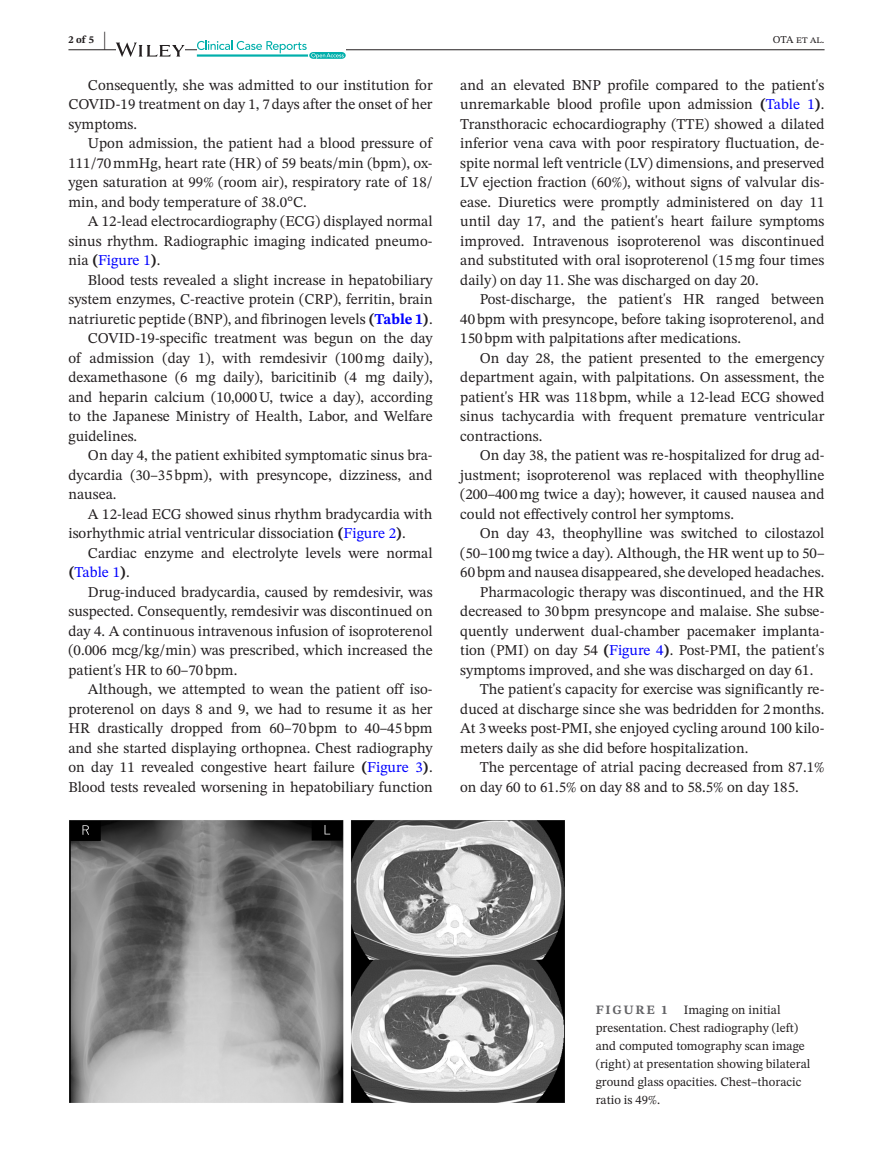
<style>
.page{position:relative;width:893px;height:1174px;background:#fff}
.page>*{position:absolute;margin:0;border:0;box-sizing:border-box;transform-origin:0 0}
.t1{font:15px/19.5px "STIX Two Text";color:#231f20;text-align:justify}
.t2{font:15px "STIX Two Text";color:#00f}
.t3{font:12.75px/18px "STIX Two Text";color:#231f20}
.t4{font:700 12.75px "STIX Two Text";letter-spacing:.14em;color:#636366}
.t5{font:10.5px "STIX Two Text";letter-spacing:-.005em;color:#231f20}
.t6{font:700 10.5px "STIX Two Text";color:#231f20}
.s1{font-size:21px}
.s2{font-weight:700}
.s3{color:#00f}
.s4{font-weight:700;color:#00f}
.s5{font-weight:700;color:#231f20}
.s6{color:#231f20}
</style>
<div class="page">
<hr style="left:68px;top:49px;width:756px;height:1px;background:#231f20">
<svg style="left:116px;top:43px;width:69px;height:14px"></svg>
<svg style="left:197px;top:41px;width:149px;height:18px"></svg>
<img style="left:69px;top:820px;width:496px;height:283px">
<p class="t6" style="left:68px;top:32px;width:39px">2 of 5 <span class="s1">|</span></p>
<p class="t5" style="left:773px;top:32px;width:53px">OTA et al.</p>
<p class="t1" style="left:68px;top:75px;width:366px;text-indent:20px">Consequently, she was admitted to our institution for COVID-19 treatment on day 1, 7days after the onset of her symptoms.</p>
<p class="t1" style="left:68px;top:133px;width:366px;text-indent:20px">Upon admission, the patient had a blood pressure of 111/70mmHg, heart rate (HR) of 59 beats/min (bpm), ox&shy;ygen saturation at 99% (room air), respiratory rate of 18/ min, and body temperature of 38.0°C.</p>
<p class="t1" style="left:68px;top:211px;width:366px;text-indent:20px">A 12-lead electrocardiography (ECG) displayed normal sinus rhythm. Radiographic imaging indicated pneumo&shy;nia <span class="s2">(</span><span class="s3">Figure 1</span><span class="s2">)</span>.</p>
<p class="t1" style="left:88px;top:270px;width:346px">Blood tests revealed a slight increase in hepatobiliary</p>
<p class="t1" style="left:68px;top:289px;width:366px">system enzymes, C-reactive protein (CRP), ferritin, brain</p>
<p class="t1" style="left:68px;top:309px;width:366px">natriuretic peptide (BNP), and fibrinogen levels <span class="s2">(</span><span class="s4">Table 1</span><span class="s2">)</span>.</p>
<p class="t1" style="left:88px;top:328px;width:346px">COVID-19-specific treatment was begun on the day</p>
<p class="t1" style="left:68px;top:348px;width:366px">of admission (day 1), with remdesivir (100mg daily),</p>
<p class="t1" style="left:68px;top:367px;width:366px">dexamethasone (6 mg daily), baricitinib (4 mg daily),</p>
<p class="t1" style="left:68px;top:387px;width:366px">and heparin calcium (10,000U, twice a day), according</p>
<p class="t1" style="left:68px;top:406px;width:366px">to the Japanese Ministry of Health, Labor, and Welfare</p>
<p class="t1" style="left:68px;top:426px;width:70px">guidelines.</p>
<p class="t1" style="left:88px;top:445px;width:346px">On day 4, the patient exhibited symptomatic sinus bra-</p>
<p class="t1" style="left:68px;top:465px;width:366px">dycardia (30–35bpm), with presyncope, dizziness, and</p>
<p class="t1" style="left:68px;top:484px;width:50px">nausea.</p>
<p class="t1" style="left:88px;top:504px;width:346px">A 12-lead ECG showed sinus rhythm bradycardia with</p>
<p class="t1" style="left:68px;top:523px;width:339px">isorhythmic atrial ventricular dissociation <span class="s2">(</span><span class="s3">Figure 2</span><span class="s2">)</span>.</p>
<p class="t1" style="left:88px;top:543px;width:346px">Cardiac enzyme and electrolyte levels were normal</p>
<p class="t2" style="left:68px;top:561px;width:63px"><span class="s5">(</span>Table 1<span class="s5">)</span><span class="s6">.</span></p>
<p class="t1" style="left:88px;top:582px;width:346px">Drug-induced bradycardia, caused by remdesivir, was</p>
<p class="t1" style="left:68px;top:601px;width:366px">suspected. Consequently, remdesivir was discontinued on</p>
<p class="t1" style="left:68px;top:621px;width:366px">day 4. A continuous intravenous infusion of isoproterenol</p>
<p class="t1" style="left:68px;top:640px;width:366px">(0.006 mcg/kg/min) was prescribed, which increased the</p>
<p class="t1" style="left:68px;top:660px;width:170px">patient's HR to 60–70bpm.</p>
<p class="t1" style="left:88px;top:679px;width:346px">Although, we attempted to wean the patient off iso-</p>
<p class="t1" style="left:68px;top:699px;width:366px">proterenol on days 8 and 9, we had to resume it as her</p>
<p class="t1" style="left:68px;top:718px;width:366px">HR drastically dropped from 60–70bpm to 40–45bpm</p>
<p class="t1" style="left:68px;top:738px;width:366px">and she started displaying orthopnea. Chest radiography</p>
<p class="t1" style="left:68px;top:757px;width:366px">on day 11 revealed congestive heart failure <span class="s2">(</span><span class="s3">Figure 3</span><span class="s2">)</span>.</p>
<p class="t1" style="left:68px;top:777px;width:366px">Blood tests revealed worsening in hepatobiliary function</p>
<p class="t1" style="left:460px;top:75px;width:366px">and an elevated BNP profile compared to the patient's unremarkable blood profile upon admission <span class="s2">(</span><span class="s3">Table 1</span><span class="s2">)</span>.<br>Transthoracic echocardiography (TTE) showed a dilated inferior vena cava with poor respiratory fluctuation, de&shy;spite normal left ventricle (LV) dimensions, and preserved LV ejection fraction (60%), without signs of valvular dis&shy;ease. Diuretics were promptly administered on day 11 until day 17, and the patient's heart failure symptoms improved. Intravenous isoproterenol was discontinued and substituted with oral isoproterenol (15mg four times daily) on day 11. She was discharged on day 20.</p>
<p class="t1" style="left:460px;top:289px;width:366px;text-indent:20px">Post-discharge, the patient's HR ranged between 40bpm with presyncope, before taking isoproterenol, and 150bpm with palpitations after medications.</p>
<p class="t1" style="left:460px;top:348px;width:366px;text-indent:20px">On day 28, the patient presented to the emergency department again, with palpitations. On assessment, the patient's HR was 118bpm, while a 12-lead ECG showed sinus tachycardia with frequent premature ventricular contractions.</p>
<p class="t1" style="left:460px;top:445px;width:366px;text-indent:20px">On day 38, the patient was re-hospitalized for drug ad&shy;justment; isoproterenol was replaced with theophylline (200–400mg twice a day); however, it caused nausea and could not effectively control her symptoms.</p>
<p class="t1" style="left:480px;top:523px;width:346px">On day 43, theophylline was switched to cilostazol</p>
<p class="t1" style="left:460px;top:543px;width:366px">(50–100mg twice a day). Although, the HR went up to 50–</p>
<p class="t1" style="left:460px;top:562px;width:366px">60bpm and nausea disappeared, she developed headaches.</p>
<p class="t1" style="left:480px;top:582px;width:346px">Pharmacologic therapy was discontinued, and the HR</p>
<p class="t1" style="left:460px;top:601px;width:366px">decreased to 30bpm presyncope and malaise. She subse-</p>
<p class="t1" style="left:460px;top:621px;width:366px">quently underwent dual-chamber pacemaker implanta-</p>
<p class="t1" style="left:460px;top:640px;width:366px">tion (PMI) on day 54 <span class="s2">(</span><span class="s3">Figure 4</span><span class="s2">)</span>. Post-PMI, the patient's</p>
<p class="t1" style="left:460px;top:660px;width:355px">symptoms improved, and she was discharged on day 61.</p>
<p class="t1" style="left:480px;top:679px;width:346px">The patient's capacity for exercise was significantly re-</p>
<p class="t1" style="left:460px;top:699px;width:366px">duced at discharge since she was bedridden for 2months.</p>
<p class="t1" style="left:460px;top:718px;width:366px">At 3weeks post-PMI, she enjoyed cycling around 100 kilo-</p>
<p class="t1" style="left:460px;top:738px;width:290px">meters daily as she did before hospitalization.</p>
<p class="t1" style="left:480px;top:757px;width:346px">The percentage of atrial pacing decreased from 87.1%</p>
<p class="t1" style="left:460px;top:777px;width:340px">on day 60 to 61.5% on day 88 and to 58.5% on day 185.</p>
<p class="t3" style="left:596px;top:1000px;width:216px;text-indent:88px">Imaging on initial presentation. Chest radiography (left) and computed tomography scan image (right) at presentation showing bilateral ground glass opacities. Chest–thoracic ratio is 49%.</p>
<p class="t4" style="left:596px;top:1000px;width:73px">FIGURE 1</p>
</div>
